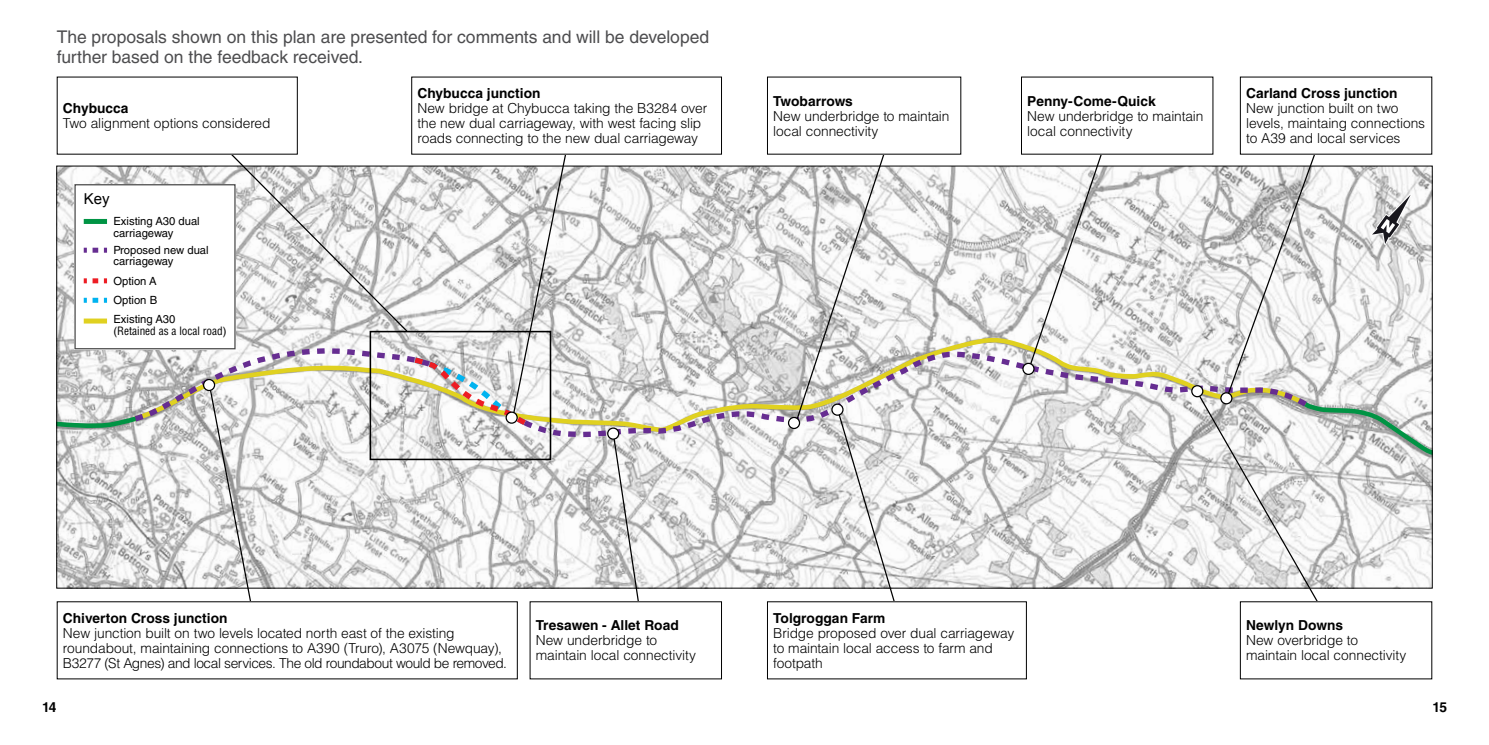
<style>
.page{position:relative;width:1489px;height:745px;background:#fff}
.page>*{position:absolute;margin:0;border:0;box-sizing:border-box;transform-origin:0 0}
.t1{font:17.5px/20px "Helvetica LT Std";letter-spacing:-.005em;color:#4d4d4f}
.t2{font:15px "Arial";color:#000}
.t3{font:300 13.75px/15px "Helvetica LT Std";letter-spacing:-.01em;color:#000}
.t4{font:700 13.75px "Helvetica LT Std";color:#000}
.t5{font:11.25px/11.2px "Helvetica LT Std";color:#000}
.t6{font:condensed 11.25px/11.2px "Helvetica LT Std";color:#000}
.s1{font-stretch:normal}
</style>
<div class="page">
<img style="left:576px;top:167px;width:618px;height:419px">
<svg style="left:576px;top:333px;width:618px;height:17px"></svg>
<svg style="left:576px;top:350px;width:618px;height:88px"></svg>
<svg style="left:1027px;top:154px;width:92px;height:216px"></svg>
<svg style="left:794px;top:154px;width:109px;height:447px"></svg>
<svg style="left:1194px;top:103px;width:237px;height:498px"></svg>
<svg style="left:611px;top:430px;width:32px;height:171px"></svg>
<div style="left:1021px;top:77px;width:191px;height:77px;background:#fff"></div>
<div style="left:607px;top:428px;width:11px;height:11px;background:#fff;border-radius:50%"></div>
<div style="left:607px;top:427px;width:12px;height:12px;border:1px solid #000;border-radius:50%"></div>
<svg style="left:788px;top:417px;width:11px;height:11px"></svg>
<div style="left:787px;top:416px;width:13px;height:13px;border:1px solid #000;border-radius:50%"></div>
<svg style="left:832px;top:404px;width:11px;height:11px"></svg>
<div style="left:831px;top:403px;width:12px;height:12px;border:1px solid #000;border-radius:50%"></div>
<svg style="left:1022px;top:363px;width:11px;height:11px"></svg>
<div style="left:1022px;top:362px;width:12px;height:13px;border:1px solid #000;border-radius:50%"></div>
<div style="left:1220px;top:392px;width:11px;height:11px;background:#fff;border-radius:50%"></div>
<div style="left:1220px;top:392px;width:12px;height:12px;border:1px solid #000;border-radius:50%"></div>
<div style="left:1191px;top:385px;width:11px;height:11px;background:#fff;border-radius:50%"></div>
<div style="left:1191px;top:385px;width:12px;height:12px;border:1px solid #000;border-radius:50%"></div>
<div style="left:1240px;top:77px;width:191px;height:77px;background:#fff"></div>
<svg style="left:57px;top:105px;width:519px;height:547px"></svg>
<div style="left:84px;top:318px;width:23px;height:5px;background:#e0d120"></div>
<p class="t1" style="left:57px;top:26px;width:654px">The proposals shown on this plan are presented for comments and will be developed further based on the feedback received.</p>
<p class="t4" style="left:63px;top:100px;width:67px">Chybucca</p>
<p class="t3" style="left:63px;top:115px;width:209px">Two alignment options considered</p>
<p class="t2" style="left:84px;top:189px;width:27px">Key</p>
<p class="t5" style="left:113px;top:216px;width:88px">Existing A30 dual carriageway</p>
<p class="t5" style="left:113px;top:244px;width:97px">Proposed new dual carriageway</p>
<p class="t5" style="left:113px;top:294px;width:45px">Option B</p>
<p class="t5" style="left:113px;top:275px;width:45px">Option A</p>
<p class="t6" style="left:113px;top:313px;width:115px"><span class="s1">Existing A30<br>(</span>Retained as a local road<span class="s1">)</span></p>
<p class="t4" style="left:417px;top:85px;width:124px">Chybucca junction</p>
<p class="t3" style="left:417px;top:100px;width:291px">New bridge at Chybucca taking the B3284 over the new dual carriageway, with west facing slip roads connecting to the new dual carriageway</p>
<p class="t4" style="left:773px;top:92px;width:81px">Twobarrows</p>
<p class="t3" style="left:773px;top:108px;width:178px">New underbridge to maintain local connectivity</p>
<p class="t4" style="left:1027px;top:92px;width:130px">Penny-Come-Quick</p>
<p class="t3" style="left:1027px;top:108px;width:178px">New underbridge to maintain local connectivity</p>
<p class="t4" style="left:1245px;top:85px;width:153px">Carland Cross junction</p>
<p class="t3" style="left:1245px;top:100px;width:180px">New junction built on two levels, maintaing connections to A39 and local services</p>
<p class="t4" style="left:63px;top:609px;width:166px">Chiverton Cross junction</p>
<p class="t3" style="left:63px;top:624px;width:445px">New junction built on two levels located north east of the existing roundabout, maintaining connections to A390 (Truro), A3075 (Newquay),<br>B3277 (St Agnes) and local services. The old roundabout would be removed.</p>
<p class="t4" style="left:536px;top:616px;width:144px">Tresawen - Allet Road</p>
<p class="t3" style="left:536px;top:632px;width:162px">New underbridge to maintain local connectivity</p>
<p class="t4" style="left:773px;top:609px;width:113px">Tolgroggan Farm</p>
<p class="t3" style="left:773px;top:624px;width:243px">Bridge proposed over dual carriageway to maintain local access to farm and footpath</p>
<p class="t4" style="left:1245px;top:616px;width:98px">Newlyn Downs</p>
<p class="t3" style="left:1245px;top:632px;width:162px">New overbridge to maintain local connectivity</p>
<p class="t4" style="left:42px;top:698px;width:16px">14</p>
<p class="t4" style="left:1432px;top:698px;width:16px">15</p>
</div>
